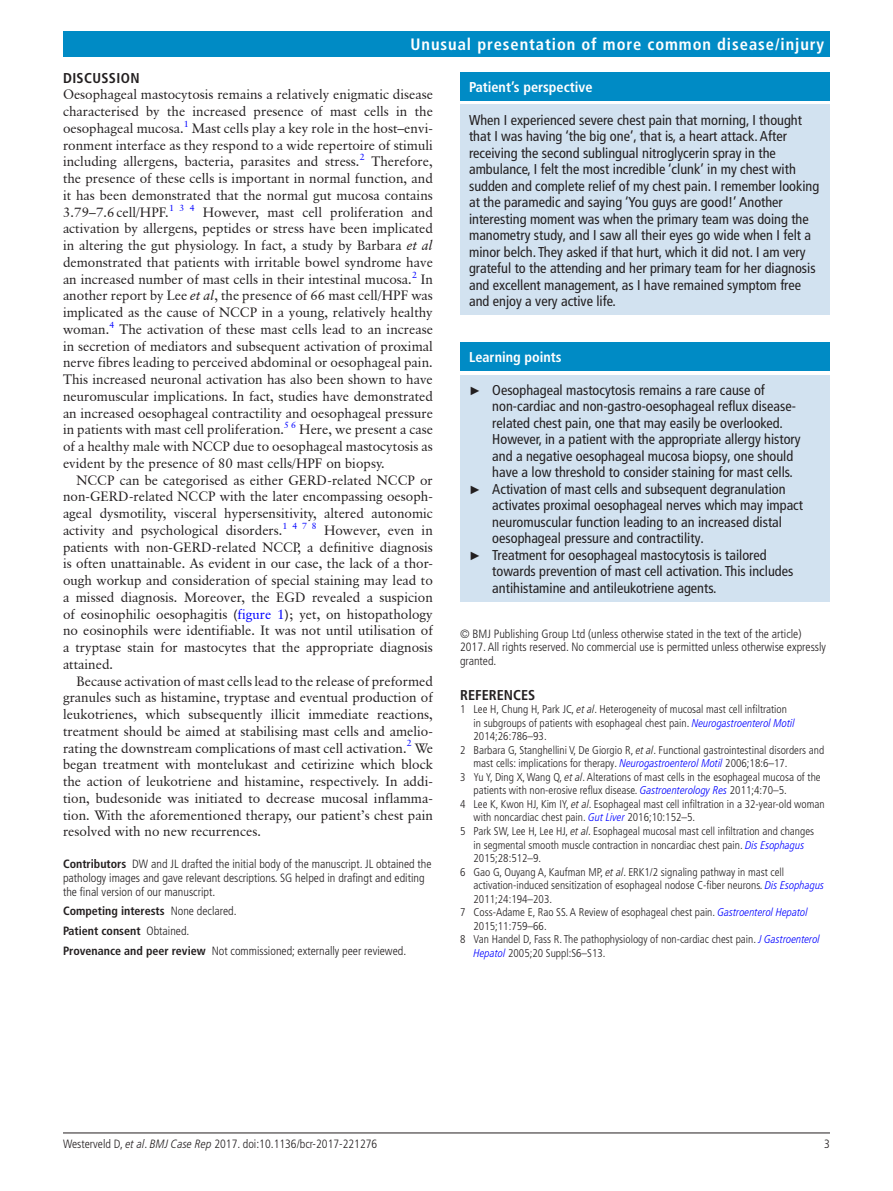
<style>
.page{position:relative;width:893px;height:1191px;background:#fff}
.page>*{position:absolute;margin:0;border:0;box-sizing:border-box;transform-origin:0 0}
.t1{font:700 condensed 16.5px "Frutiger LT Pro";letter-spacing:.055em;color:#fff}
.t2{font:condensed 14.25px/16.5px "Frutiger LT Pro";color:#231f20}
.t3{font:700 condensed 14.25px "Frutiger LT Pro";color:#fff}
.t4{font:700 condensed 14.25px "Frutiger LT Pro";letter-spacing:.025em;color:#231f20}
.t5{font:700 condensed 14.25px "Frutiger LT Std";color:#231f20}
.t6{font:13.5px/16.8px "Classical Garamond BT";color:#231f20;text-align:justify}
.t7{font:300 condensed 12px/13.8px "Frutiger LT Pro";color:#231f20}
.t8{font:300 condensed 11.25px "Frutiger LT Pro";color:#231f20}
.t9{font:9px "Classical Garamond BT";color:#00f}
.s1{font-style:italic}
.s2{color:#00f}
.s3{font-weight:700}
.s4{font-family:"Arial";font-stretch:normal;font-size:12px}
.s5{font-style:italic;color:#00f}
</style>
<div class="page">
<hr style="left:63px;top:1132px;width:767px;height:1px;background:#231f20">
<div style="left:460px;top:342px;width:370px;height:29px;background:#008bc5"></div>
<div style="left:460px;top:375px;width:370px;height:226px;background:#d2e2f0"></div>
<div style="left:63px;top:31px;width:767px;height:25px;background:#008bc5"></div>
<div style="left:460px;top:72px;width:370px;height:29px;background:#008bc5"></div>
<div style="left:460px;top:105px;width:370px;height:210px;background:#d2e2f0"></div>
<p class="t1" style="left:411px;top:34px;width:415px">Unusual presentation of more common disease/injury</p>
<p class="t4" style="left:63px;top:69px;width:78px">Discussion</p>
<p class="t6" style="left:63px;top:86px;width:371px">Oesophageal mastocytosis remains a relatively enigmatic disease characterised by the increased presence of mast cells in the oesophageal mucosa.<sup>1</sup> Mast cells play a key role in the host–envi&shy;ronment interface as they respond to a wide repertoire of stimuli including allergens, bacteria, parasites and stress.<sup>2</sup> Therefore, the presence of these cells is important in normal function, and it has been demonstrated that the normal gut mucosa contains 3.79–7.6cell/HPF.<sup>1</sup> <sup>3</sup> <sup>4</sup></p>
<p class="t6" style="left:63px;top:203px;width:371px;text-indent:140px">However, mast cell proliferation and activation by allergens, peptides or stress have been implicated in altering the gut physiology. In fact, a study by Barbara <span class="s1">et al </span>demonstrated that patients with irritable bowel syndrome have an increased number of mast cells in their intestinal mucosa.<sup>2</sup> In another report by Lee <span class="s1">et al</span>, the presence of 66 mast cell/HPF was implicated as the cause of NCCP in a young, relatively healthy woman.<sup>4</sup> The activation of these mast cells lead to an increase in secretion of mediators and subsequent activation of proximal nerve fibres leading to perceived abdominal or oesophageal pain.<br>This increased neuronal activation has also been shown to have neuromuscular implications. In fact, studies have demonstrated an increased oesophageal contractility and oesophageal pressure in patients with mast cell proliferation.</p>
<p class="t9" style="left:284px;top:419px;width:13px">5 6</p>
<p class="t6" style="left:63px;top:421px;width:371px;text-indent:236px">Here, we present a case of a healthy male with NCCP due to oesophageal mastocytosis as evident by the presence of 80 mast cells/HPF on biopsy.</p>
<p class="t6" style="left:63px;top:471px;width:371px;text-indent:14px">NCCP can be categorised as either GERD-related NCCP or non-GERD-related NCCP with the later encompassing oesoph&shy;ageal dysmotility, visceral hypersensitivity, altered autonomic activity and psychological disorders.<sup>1</sup> <sup>4</sup> <sup>7</sup> <sup>8</sup> However, even in patients with non-GERD-related NCCP, a definitive diagnosis is often unattainable. As evident in our case, the lack of a thor&shy;ough workup and consideration of special staining may lead to a missed diagnosis. Moreover, the EGD revealed a suspicion of eosinophilic oesophagitis (<span class="s2">figure 1</span>); yet, on histopathology no eosinophils were identifiable. It was not until utilisation of a tryptase stain for mastocytes that the appropriate diagnosis attained.</p>
<p class="t6" style="left:63px;top:672px;width:371px;text-indent:14px">Because activation of mast cells lead to the release of preformed granules such as histamine, tryptase and eventual production of leukotrienes, which subsequently illicit immediate reactions, treatment should be aimed at stabilising mast cells and amelio&shy;rating the downstream complications of mast cell activation.<sup>2</sup> We began treatment with montelukast and cetirizine which block the action of leukotriene and histamine, respectively. In addi&shy;tion, budesonide was initiated to decrease mucosal inflamma&shy;tion. With the aforementioned therapy, our patient’s chest pain resolved with no new recurrences.</p>
<p class="t7" style="left:63px;top:857px;width:370px"><span class="s3">Contributors</span> DW and JL drafted the initial body of the manuscript. JL obtained the pathology images and gave relevant descriptions. SG helped in drafingt and editing the final version of our manuscript.</p>
<p class="t7" style="left:63px;top:901px;width:345px;line-height:19.8px"><span class="s3">Competing interests</span> None declared.<br><span class="s3">Patient consent</span> Obtained.<br><span class="s3">Provenance and peer review</span> Not commissioned; externally peer reviewed.</p>
<p class="t3" style="left:469px;top:78px;width:125px">Patient’s perspective</p>
<p class="t2" style="left:469px;top:111px;width:352px">When I experienced severe chest pain that morning, I thought that I was having ‘the big one’, that is, a heart attack. After receiving the second sublingual nitroglycerin spray in the ambulance, I felt the most incredible ‘clunk’ in my chest with sudden and complete relief of my chest pain. I remember looking at the paramedic and saying ‘You guys are good!’ Another interesting moment was when the primary team was doing the manometry study, and I saw all their eyes go wide when I felt a minor belch. They asked if that hurt, which it did not. I am very grateful to the attending and her primary team for her diagnosis and excellent management, as I have remained symptom free and enjoy a very active life.</p>
<p class="t3" style="left:469px;top:348px;width:94px">Learning points</p>
<p class="t2" style="left:469px;top:381px;width:297px"><span class="s4">►</span> Oesophageal mastocytosis remains a rare cause of</p>
<p class="t2" style="left:492px;top:398px;width:305px">non-cardiac and non-gastro-oesophageal reflux disease-</p>
<p class="t2" style="left:492px;top:414px;width:292px">related chest pain, one that may easily be overlooked.</p>
<p class="t2" style="left:492px;top:431px;width:310px">However, in a patient with the appropriate allergy history</p>
<p class="t2" style="left:492px;top:447px;width:302px">and a negative oesophageal mucosa biopsy, one should</p>
<p class="t2" style="left:492px;top:464px;width:302px">have a low threshold to consider staining for mast cells.</p>
<p class="t2" style="left:469px;top:480px;width:318px"><span class="s4">►</span> Activation of mast cells and subsequent degranulation</p>
<p class="t2" style="left:492px;top:497px;width:312px">activates proximal oesophageal nerves which may impact</p>
<p class="t2" style="left:492px;top:513px;width:291px">neuromuscular function leading to an increased distal</p>
<p class="t2" style="left:492px;top:530px;width:213px">oesophageal pressure and contractility.</p>
<p class="t2" style="left:469px;top:546px;width:299px"><span class="s4">►</span> Treatment for oesophageal mastocytosis is tailored</p>
<p class="t2" style="left:492px;top:563px;width:302px">towards prevention of mast cell activation. This includes</p>
<p class="t2" style="left:492px;top:579px;width:226px">antihistamine and antileukotriene agents.</p>
<p class="t7" style="left:460px;top:627px;width:367px">© BMJ Publishing Group Ltd (unless otherwise stated in the text of the article)<br>2017. All rights reserved. No commercial use is permitted unless otherwise expressly granted.</p>
<p class="t5" style="left:460px;top:686px;width:77px">REFERENCES</p>
<p class="t8" style="left:460px;top:703px;width:328px">1 Lee H, Chung H, Park JC, <span class="s1">et al</span>. Heterogeneity of mucosal mast cell infiltration</p>
<p class="t8" style="left:474px;top:716px;width:323px">in subgroups of patients with esophageal chest pain. <span class="s5">Neurogastroenterol Motil</span></p>
<p class="t8" style="left:474px;top:730px;width:75px">2014;26:786–93.</p>
<p class="t8" style="left:460px;top:743px;width:366px">2 Barbara G, Stanghellini V, De Giorgio R, <span class="s1">et al</span>. Functional gastrointestinal disorders and</p>
<p class="t8" style="left:474px;top:757px;width:316px">mast cells: implications for therapy. <span class="s5">Neurogastroenterol Motil</span> 2006;18:6–17.</p>
<p class="t8" style="left:460px;top:770px;width:362px">3 Yu Y, Ding X, Wang Q, <span class="s1">et al</span>. Alterations of mast cells in the esophageal mucosa of the</p>
<p class="t8" style="left:474px;top:784px;width:315px">patients with non-erosive reflux disease. <span class="s5">Gastroenterology Res</span> 2011;4:70–5.</p>
<p class="t8" style="left:460px;top:797px;width:366px">4 Lee K, Kwon HJ, Kim IY, <span class="s1">et al</span>. Esophageal mast cell infiltration in a 32-year-old woman</p>
<p class="t8" style="left:474px;top:811px;width:223px">with noncardiac chest pain. <span class="s5">Gut Liver</span> 2016;10:152–5.</p>
<p class="t8" style="left:460px;top:824px;width:356px">5 Park SW, Lee H, Lee HJ, <span class="s1">et al</span>. Esophageal mucosal mast cell infiltration and changes</p>
<p class="t8" style="left:474px;top:838px;width:332px">in segmental smooth muscle contraction in noncardiac chest pain. <span class="s5">Dis Esophagus</span></p>
<p class="t8" style="left:474px;top:851px;width:69px">2015;28:512–9.</p>
<p class="t8" style="left:460px;top:865px;width:326px">6 Gao G, Ouyang A, Kaufman MP, <span class="s1">et al</span>. ERK1/2 signaling pathway in mast cell</p>
<p class="t8" style="left:474px;top:878px;width:352px">activation-induced sensitization of esophageal nodose C-fiber neurons. <span class="s5">Dis Esophagus</span></p>
<p class="t8" style="left:474px;top:892px;width:80px">2011;24:194–203.</p>
<p class="t8" style="left:460px;top:905px;width:349px">7 Coss-Adame E, Rao SS. A Review of esophageal chest pain. <span class="s5">Gastroenterol Hepatol</span></p>
<p class="t8" style="left:474px;top:919px;width:75px">2015;11:759–66.</p>
<p class="t8" style="left:460px;top:932px;width:361px">8 Van Handel D, Fass R. The pathophysiology of non-cardiac chest pain. <span class="s5">J Gastroenterol</span></p>
<p class="t8" style="left:474px;top:946px;width:133px"><span class="s5">Hepatol</span> 2005;20 Suppl:S6–S13.</p>
<p class="t7" style="left:63px;top:1136px;width:316px">Westerveld D, <span class="s1">et al</span>. <span class="s1">BMJ Case Rep</span> 2017. doi:10.1136/bcr-2017-221276</p>
<p class="t7" style="left:824px;top:1136px;width:7px">3</p>
</div>
